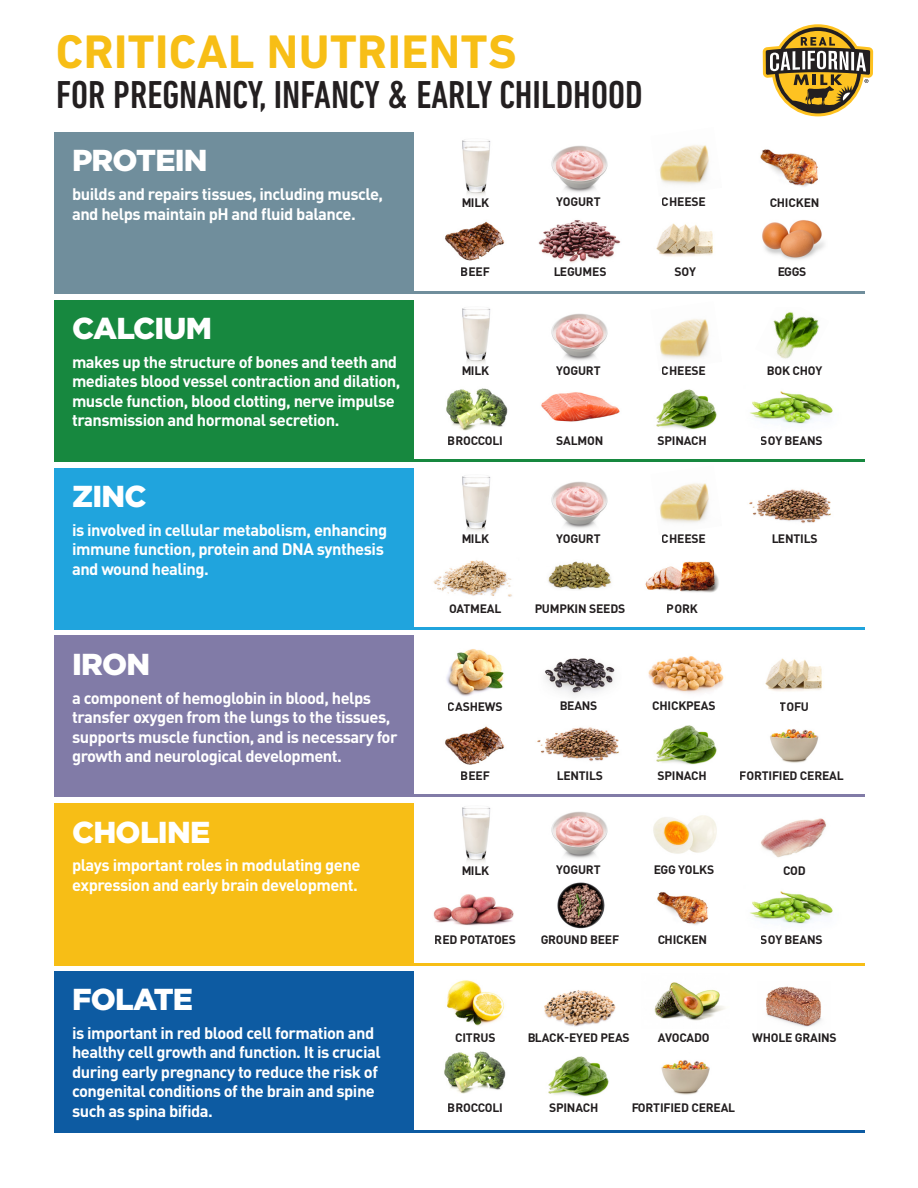
<style>
.page{position:relative;width:918px;height:1188px;background:#fff}
.page>*{position:absolute;margin:0;border:0;box-sizing:border-box;transform-origin:0 0}
.t1{font:700 47.85px "DIN Next LT Pro";letter-spacing:.01em;color:#f7be16}
.t2{font:500 condensed 39.6px "DIN Next LT Pro";color:#231f20}
.t3{font:900 30.3px "Gotham";letter-spacing:-.025em;color:#fff}
.t4{font:700 16.5px/19.5px "DIN Pro";letter-spacing:-.03em;color:#fff}
.t5{font:700 12.15px "DIN Pro";letter-spacing:-.015em;color:#231f20}
</style>
<div class="page">
<img style="left:659px;top:319px;width:50px;height:40px">
<img style="left:653px;top:815px;width:64px;height:39px">
<img style="left:648px;top:656px;width:76px;height:38px">
<img style="left:654px;top:982px;width:71px;height:39px">
<div style="left:54px;top:132px;width:359px;height:162px;background:#708e9c"></div>
<div style="left:54px;top:468px;width:359px;height:161px;background:#20a4dd"></div>
<div style="left:54px;top:803px;width:359px;height:162px;background:#f7be16"></div>
<div style="left:54px;top:300px;width:359px;height:162px;background:#17883f"></div>
<div style="left:54px;top:636px;width:359px;height:161px;background:#817ba7"></div>
<div style="left:54px;top:971px;width:359px;height:162px;background:#0d5ba2"></div>
<hr style="left:54px;top:459px;width:810px;height:3px;background:#17883f">
<hr style="left:54px;top:627px;width:810px;height:2px;background:#20a4dd">
<hr style="left:54px;top:795px;width:810px;height:2px;background:#817ba7">
<hr style="left:54px;top:963px;width:810px;height:3px;background:#f7be16">
<hr style="left:54px;top:1130px;width:810px;height:2px;background:#0d5ba2">
<hr style="left:54px;top:291px;width:810px;height:3px;background:#708e9c">
<img style="left:538px;top:220px;width:83px;height:43px">
<img style="left:541px;top:392px;width:79px;height:30px">
<img style="left:557px;top:882px;width:48px;height:47px">
<img style="left:548px;top:561px;width:63px;height:29px">
<img style="left:445px;top:221px;width:60px;height:40px">
<img style="left:445px;top:726px;width:60px;height:39px">
<img style="left:446px;top:388px;width:62px;height:43px">
<img style="left:444px;top:1051px;width:62px;height:43px">
<img style="left:433px;top:894px;width:81px;height:32px">
<img style="left:433px;top:560px;width:79px;height:37px">
<img style="left:656px;top:223px;width:57px;height:34px">
<img style="left:765px;top:658px;width:57px;height:34px">
<img style="left:766px;top:986px;width:56px;height:41px">
<img style="left:656px;top:389px;width:61px;height:41px">
<img style="left:657px;top:892px;width:51px;height:33px">
<img style="left:656px;top:725px;width:49px;height:40px">
<img style="left:548px;top:1056px;width:48px;height:41px">
<img style="left:705px;top:729px;width:114px;height:34px">
<img style="left:596px;top:1060px;width:114px;height:35px">
<img style="left:762px;top:220px;width:63px;height:40px">
<img style="left:750px;top:391px;width:83px;height:33px">
<img style="left:750px;top:891px;width:83px;height:33px">
<img style="left:462px;top:139px;width:29px;height:56px">
<img style="left:446px;top:649px;width:58px;height:47px">
<img style="left:447px;top:980px;width:58px;height:46px">
<img style="left:462px;top:307px;width:29px;height:56px">
<img style="left:462px;top:806px;width:29px;height:56px">
<img style="left:462px;top:475px;width:29px;height:56px">
<img style="left:760px;top:149px;width:58px;height:38px">
<img style="left:773px;top:312px;width:47px;height:47px">
<img style="left:761px;top:818px;width:65px;height:40px">
<img style="left:749px;top:489px;width:82px;height:34px">
<img style="left:537px;top:727px;width:82px;height:34px">
<img style="left:551px;top:145px;width:57px;height:48px">
<img style="left:551px;top:313px;width:57px;height:48px">
<img style="left:551px;top:481px;width:57px;height:48px">
<img style="left:551px;top:811px;width:57px;height:48px">
<img style="left:545px;top:658px;width:70px;height:38px">
<img style="left:659px;top:145px;width:50px;height:40px">
<img style="left:544px;top:990px;width:72px;height:37px">
<img style="left:659px;top:483px;width:50px;height:40px">
<svg style="left:763px;top:24px;width:110px;height:92px"></svg>
<img style="left:645px;top:561px;width:74px;height:32px">
<p class="t1" style="left:56px;top:23px;width:462px">CRITICAL NUTRIENTS</p>
<p class="t2" style="left:56px;top:72px;width:588px">FOR PREGNANCY, INFANCY &amp; EARLY CHILDHOOD</p>
<p class="t3" style="left:72px;top:140px;width:137px">PROTEIN</p>
<p class="t4" style="left:72px;top:184px;width:313px">builds and repairs tissues, including muscle, and helps maintain pH and fluid balance.</p>
<p class="t5" style="left:461px;top:194px;width:29px">MILK</p>
<p class="t5" style="left:556px;top:193px;width:46px">YOGURT</p>
<p class="t5" style="left:662px;top:193px;width:46px">CHEESE</p>
<p class="t5" style="left:770px;top:194px;width:51px">CHICKEN</p>
<p class="t5" style="left:461px;top:264px;width:31px">BEEF</p>
<p class="t5" style="left:553px;top:264px;width:55px">LEGUMES</p>
<p class="t5" style="left:675px;top:264px;width:23px">SOY</p>
<p class="t5" style="left:777px;top:264px;width:31px">EGGS</p>
<p class="t3" style="left:72px;top:308px;width:142px">CALCIUM</p>
<p class="t4" style="left:72px;top:351px;width:330px">makes up the structure of bones and teeth and mediates blood vessel contraction and dilation, muscle function, blood clotting, nerve impulse transmission and hormonal secretion.</p>
<p class="t5" style="left:461px;top:363px;width:29px">MILK</p>
<p class="t5" style="left:556px;top:362px;width:46px">YOGURT</p>
<p class="t5" style="left:662px;top:362px;width:46px">CHEESE</p>
<p class="t5" style="left:767px;top:363px;width:57px">BOK CHOY</p>
<p class="t5" style="left:448px;top:432px;width:57px">BROCCOLI</p>
<p class="t5" style="left:556px;top:432px;width:49px">SALMON</p>
<p class="t5" style="left:658px;top:432px;width:51px">SPINACH</p>
<p class="t5" style="left:761px;top:432px;width:63px">SOY BEANS</p>
<p class="t3" style="left:72px;top:475px;width:76px">ZINC</p>
<p class="t4" style="left:72px;top:519px;width:317px">is involved in cellular metabolism, enhancing immune function, protein and DNA synthesis and wound healing.</p>
<p class="t5" style="left:461px;top:530px;width:29px">MILK</p>
<p class="t5" style="left:556px;top:530px;width:46px">YOGURT</p>
<p class="t5" style="left:662px;top:530px;width:46px">CHEESE</p>
<p class="t5" style="left:771px;top:530px;width:48px">LENTILS</p>
<p class="t5" style="left:449px;top:600px;width:54px">OATMEAL</p>
<p class="t5" style="left:534px;top:600px;width:92px">PUMPKIN SEEDS</p>
<p class="t5" style="left:667px;top:600px;width:32px">PORK</p>
<p class="t3" style="left:72px;top:643px;width:80px">IRON</p>
<p class="t4" style="left:72px;top:687px;width:327px">a component of hemoglobin in blood, helps transfer oxygen from the lungs to the tissues, supports muscle function, and is necessary for growth and neurological development.</p>
<p class="t5" style="left:448px;top:698px;width:56px">CASHEWS</p>
<p class="t5" style="left:559px;top:698px;width:40px">BEANS</p>
<p class="t5" style="left:652px;top:698px;width:65px">CHICKPEAS</p>
<p class="t5" style="left:780px;top:698px;width:31px">TOFU</p>
<p class="t5" style="left:461px;top:768px;width:31px">BEEF</p>
<p class="t5" style="left:557px;top:768px;width:48px">LENTILS</p>
<p class="t5" style="left:658px;top:768px;width:51px">SPINACH</p>
<p class="t5" style="left:740px;top:768px;width:106px">FORTIFIED CEREAL</p>
<p class="t3" style="left:72px;top:811px;width:140px">CHOLINE</p>
<p class="t4" style="left:72px;top:855px;width:290px">plays important roles in modulating gene expression and early brain development.</p>
<p class="t5" style="left:461px;top:862px;width:29px">MILK</p>
<p class="t5" style="left:556px;top:861px;width:46px">YOGURT</p>
<p class="t5" style="left:653px;top:861px;width:62px">EGG YOLKS</p>
<p class="t5" style="left:783px;top:862px;width:24px">COD</p>
<p class="t5" style="left:435px;top:932px;width:83px">RED POTATOES</p>
<p class="t5" style="left:540px;top:932px;width:80px">GROUND BEEF</p>
<p class="t5" style="left:657px;top:932px;width:51px">CHICKEN</p>
<p class="t5" style="left:761px;top:932px;width:63px">SOY BEANS</p>
<p class="t3" style="left:72px;top:979px;width:123px">FOLATE</p>
<p class="t4" style="left:72px;top:1023px;width:310px">is important in red blood cell formation and healthy cell growth and function. It is crucial during early pregnancy to reduce the risk of congenital conditions of the brain and spine such as spina bifida.</p>
<p class="t5" style="left:455px;top:1029px;width:42px">CITRUS</p>
<p class="t5" style="left:448px;top:1099px;width:57px">BROCCOLI</p>
<p class="t5" style="left:527px;top:1029px;width:104px">BLACK-EYED PEAS</p>
<p class="t5" style="left:658px;top:1029px;width:53px">AVOCADO</p>
<p class="t5" style="left:752px;top:1029px;width:86px">WHOLE GRAINS</p>
<p class="t5" style="left:549px;top:1099px;width:51px">SPINACH</p>
<p class="t5" style="left:631px;top:1099px;width:106px">FORTIFIED CEREAL</p>
</div>
